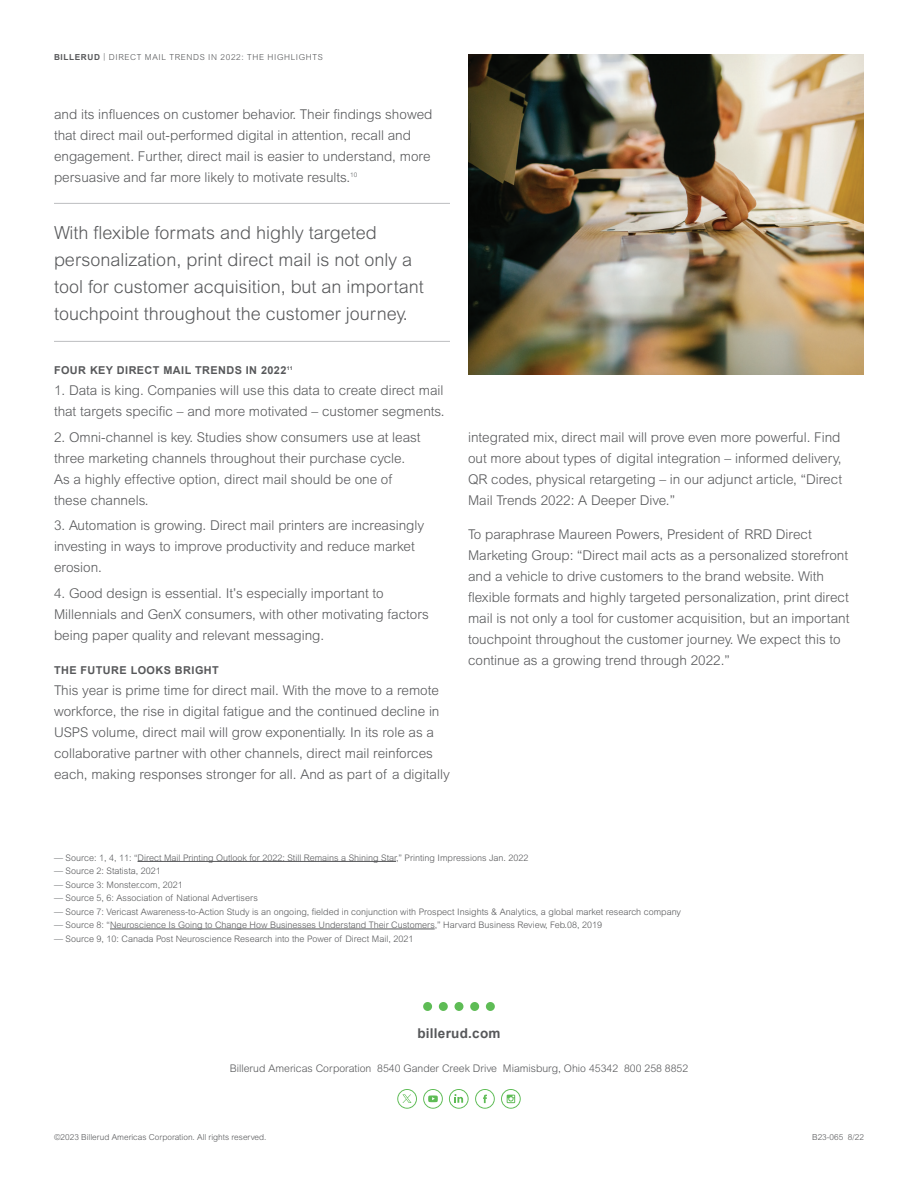
<style>
.page{position:relative;width:918px;height:1188px;background:#fff}
.page>*{position:absolute;margin:0;border:0;box-sizing:border-box;transform-origin:0 0}
.t1{font:300 18px/27px "Arial MT Std";color:#57585a}
.t2{font:300 13.5px/21px "Arial MT Std";color:#57585a}
.t3{font:700 13.5px "Arial";letter-spacing:.02em;color:#57585a}
.t4{font:700 10.8px "Arial";letter-spacing:.04em;color:#57585a}
.t5{font:300 10.5px "Arial MT Std";color:#57585a}
.t6{font:300 9px "Arial MT Std";color:#57585a}
.t7{font:300 8.25px "Arial MT Std";color:#57585a}
.t8{font:300 8.25px "Arial MT Std";letter-spacing:.075em;color:#57585a}
.s1{font-family:"Arial";font-weight:700}
</style>
<div class="page">
<hr style="left:54px;top:203px;width:396px;height:1px;background:#bcbdc0">
<hr style="left:54px;top:341px;width:396px;height:1px;background:#bcbdc0">
<hr style="left:138px;top:861px;width:258px;height:1px;background:#57585a">
<hr style="left:110px;top:929px;width:325px;height:1px;background:#57585a">
<img style="left:468px;top:54px;width:396px;height:320px">
<svg style="left:423px;top:1002px;width:9px;height:9px"></svg>
<div style="left:439px;top:1002px;width:9px;height:9px;background:#5ebc55;border-radius:50%"></div>
<div style="left:455px;top:1002px;width:8px;height:9px;background:#5ebc55;border-radius:50%"></div>
<div style="left:470px;top:1002px;width:9px;height:9px;background:#5ebc55;border-radius:50%"></div>
<div style="left:486px;top:1002px;width:9px;height:9px;background:#5ebc55;border-radius:50%"></div>
<svg style="left:475px;top:1089px;width:20px;height:20px"></svg>
<svg style="left:501px;top:1089px;width:20px;height:20px"></svg>
<svg style="left:449px;top:1089px;width:20px;height:20px"></svg>
<svg style="left:423px;top:1089px;width:20px;height:20px"></svg>
<svg style="left:397px;top:1089px;width:20px;height:20px"></svg>
<p class="t8" style="left:54px;top:52px;width:270px"><span class="s1">BILLERUD</span> | DIRECT MAIL TRENDS IN 2022: THE HIGHLIGHTS</p>
<p class="t2" style="left:54px;top:104px;width:380px">and its influences on customer behavior. Their findings showed that direct mail out-performed digital in attention, recall and engagement. Further, direct mail is easier to understand, more persuasive and far more likely to motivate results.<sup>10</sup></p>
<h1 class="t1" style="left:54px;top:219px;width:371px">With flexible formats and highly targeted personalization, print direct mail is not only a tool for customer acquisition, but an important touchpoint throughout the customer journey.</h1>
<p class="t4" style="left:54px;top:363px;width:240px">FOUR KEY DIRECT MAIL TRENDS IN 2022<sup>11</sup></p>
<p class="t2" style="left:54px;top:380px;width:392px">1. Data is king. Companies will use this data to create direct mail that targets specific – and more motivated – customer segments.</p>
<p class="t2" style="left:54px;top:426px;width:368px">2. Omni-channel is key. Studies show consumers use at least three marketing channels throughout their purchase cycle.<br>As a highly effective option, direct mail should be one of these channels.</p>
<p class="t2" style="left:54px;top:515px;width:372px">3. Automation is growing. Direct mail printers are increasingly investing in ways to improve productivity and reduce market erosion.</p>
<p class="t2" style="left:54px;top:582px;width:377px">4. Good design is essential. It’s especially important to<br>Millennials and GenX consumers, with other motivating factors being paper quality and relevant messaging.</p>
<p class="t4" style="left:54px;top:663px;width:166px">THE FUTURE LOOKS BRIGHT</p>
<p class="t2" style="left:54px;top:680px;width:397px">This year is prime time for direct mail. With the move to a remote workforce, the rise in digital fatigue and the continued decline in USPS volume, direct mail will grow exponentially. In its role as a collaborative partner with other channels, direct mail reinforces each, making responses stronger for all. And as part of a digitally</p>
<p class="t2" style="left:468px;top:426px;width:376px;text-align:justify">integrated mix, direct mail will prove even more powerful. Find out more about types of digital integration – informed delivery, QR codes, physical retargeting – in our adjunct article, “Direct Mail Trends 2022: A Deeper Dive.”</p>
<p class="t2" style="left:468px;top:524px;width:383px">To paraphrase Maureen Powers, President of RRD Direct Marketing Group: “Direct mail acts as a personalized storefront and a vehicle to drive customers to the brand website. With flexible formats and highly targeted personalization, print direct mail is not only a tool for customer acquisition, but an important touchpoint throughout the customer journey. We expect this to continue as a growing trend through 2022.”</p>
<p class="t6" style="left:54px;top:852px;width:476px">— Source: 1, 4, 11: “Direct Mail Printing Outlook for 2022: Still Remains a Shining Star,” Printing Impressions Jan. 2022</p>
<p class="t6" style="left:54px;top:866px;width:108px">— Source 2: Statista, 2021</p>
<p class="t6" style="left:54px;top:879px;width:130px">— Source 3: Monster.com, 2021</p>
<p class="t6" style="left:54px;top:893px;width:205px">— Source 5, 6: Association of National Advertisers</p>
<p class="t6" style="left:54px;top:906px;width:629px">— Source 7: Vericast Awareness-to-Action Study is an ongoing, fielded in conjunction with Prospect Insights &amp; Analytics, a global market research company</p>
<p class="t6" style="left:54px;top:920px;width:550px">— Source 8: “Neuroscience Is Going to Change How Businesses Understand Their Customers,” Harvard Business Review, Feb.08, 2019</p>
<p class="t6" style="left:54px;top:933px;width:361px">— Source 9, 10: Canada Post Neuroscience Research into the Power of Direct Mail, 2021</p>
<p class="t3" style="left:417px;top:1024px;width:85px">billerud.com</p>
<p class="t5" style="left:230px;top:1063px;width:460px">Billerud Americas Corporation 8540 Gander Creek Drive Miamisburg, Ohio 45342 800 258 8852</p>
<p class="t7" style="left:54px;top:1132px;width:214px">©2023 Billerud Americas Corporation. All rights reserved.</p>
<p class="t7" style="left:812px;top:1132px;width:53px">B23-065 8/22</p>
</div>
